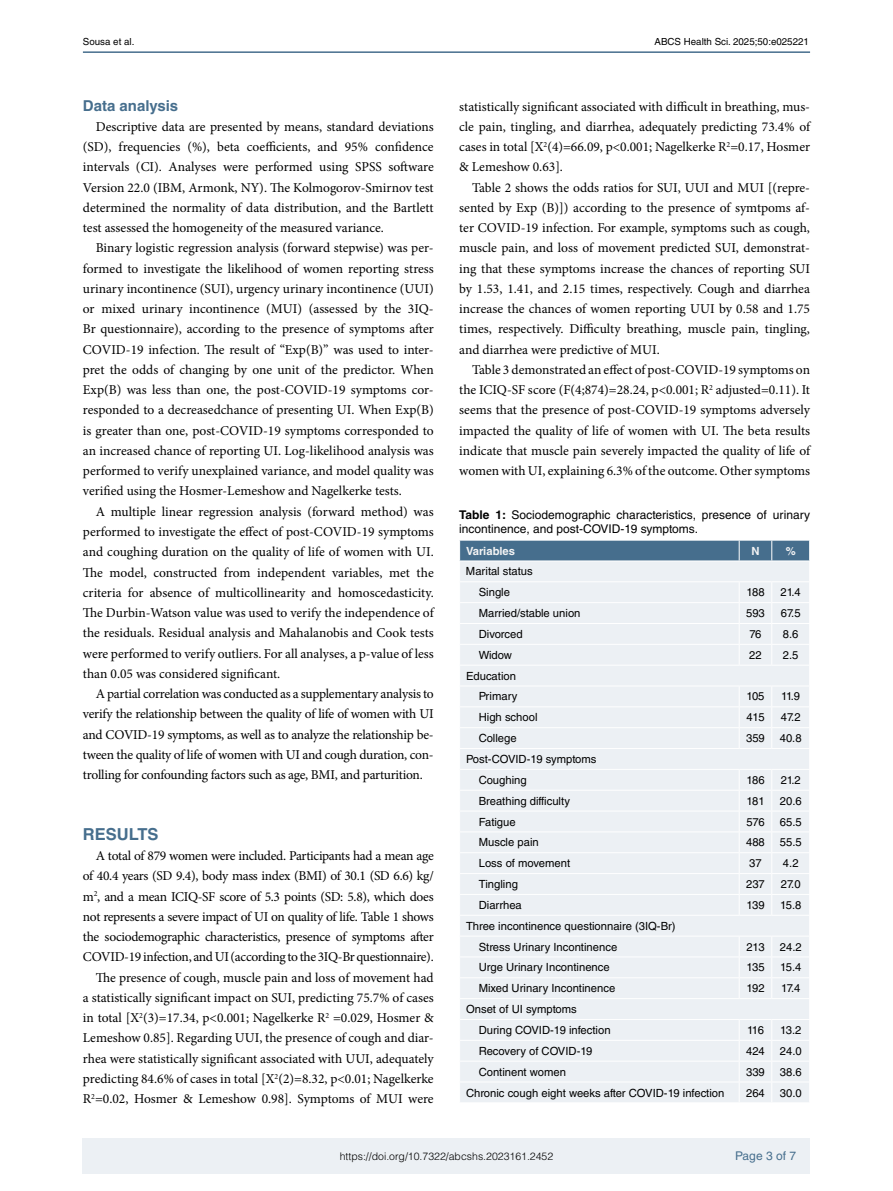
<style>
.page{position:relative;width:893px;height:1191px;background:#fff}
.page>*{position:absolute;margin:0;border:0;box-sizing:border-box;transform-origin:0 0}
.t1{font:700 16.5px "Helvetica LT Std";color:#466e8d}
.t2{font:700 15px "Helvetica LT Std";color:#466e8d}
.t3{font:13.5px/20.2px "Minion Pro";letter-spacing:-.01em;color:#000;text-align:justify}
.t4{font:12px/14.4px "Helvetica LT Std";color:#000}
.t5{font:12px "Helvetica LT Std";color:#466e8d}
.t6{font:11.25px/20.9px "Helvetica LT Std";color:#000}
.t7{font:700 11.25px "Helvetica LT Std";color:#f3f3f4}
.t8{font:300 10.5px "Helvetica LT Std";color:#000}
.t9{font:9.75px "Helvetica LT Std";color:#000}
.s1{font-weight:700}
</style>
<div class="page">
<hr style="left:83px;top:51px;width:727px;height:2px;background:#466e8d">
<div style="left:83px;top:1138px;width:727px;height:35px;background:#ecf0f4"></div>
<svg style="left:459px;top:540px;width:351px;height:562px;background:#e7ecf1"></svg>
<p class="t9" style="left:83px;top:36px;width:53px">Sousa et al.</p>
<p class="t9" style="left:655px;top:36px;width:156px">ABCS Health Sci. 2025;50:e025221</p>
<p class="t2" style="left:83px;top:96px;width:97px">Data analysis</p>
<p class="t3" style="left:83px;top:116px;width:352px;text-indent:13px">Descriptive data are presented by means, standard deviations (SD), frequencies (%), beta coefficients, and 95% confidence intervals (CI). Analyses were performed using SPSS software Version 22.0 (IBM, Armonk, NY). The Kolmogorov-Smirnov test determined the normality of data distribution, and the Bartlett test assessed the homogeneity of the measured variance.</p>
<p class="t3" style="left:83px;top:238px;width:352px;text-indent:13px">Binary logistic regression analysis (forward stepwise) was per&shy;formed to investigate the likelihood of women reporting stress urinary incontinence (SUI), urgency urinary incontinence (UUI) or mixed urinary incontinence (MUI) (assessed by the 3IQ-Br questionnaire), according to the presence of symptoms after COVID-19 infection. The result of “Exp(B)” was used to inter&shy;pret the odds of changing by one unit of the predictor. When Exp(B) was less than one, the post-COVID-19 symptoms cor&shy;responded to a decreasedchance of presenting UI. When Exp(B) is greater than one, post-COVID-19 symptoms corresponded to an increased chance of reporting UI. Log-likelihood analysis was performed to verify unexplained variance, and model quality was verified using the Hosmer-Lemeshow and Nagelkerke tests.</p>
<p class="t3" style="left:83px;top:501px;width:352px;text-indent:13px">A multiple linear regression analysis (forward method) was performed to investigate the effect of post-COVID-19 symptoms and coughing duration on the quality of life of women with UI.<br>The model, constructed from independent variables, met the criteria for absence of multicollinearity and homoscedasticity.<br>The Durbin-Watson value was used to verify the independence of the residuals. Residual analysis and Mahalanobis and Cook tests were performed to verify outliers. For all analyses, a p-value of less than 0.05 was considered significant.</p>
<p class="t3" style="left:83px;top:683px;width:352px;text-indent:13px">A partial correlation was conducted as a supplementary analysis to verify the relationship between the quality of life of women with UI and COVID-19 symptoms, as well as to analyze the relationship be&shy;tween the quality of life of women with UI and cough duration, con&shy;trolling for confounding factors such as age, BMI, and parturition.</p>
<p class="t1" style="left:83px;top:824px;width:77px">RESULTS</p>
<p class="t3" style="left:83px;top:845px;width:352px;text-align:right">A total of 879 women were included. Participants had a mean age of 40.4 years (SD 9.4), body mass index (BMI) of 30.1 (SD 6.6) kg/ m<sup>2</sup>, and a mean ICIQ-SF score of 5.3 points (SD: 5.8), which does not represents a severe impact of UI on quality of life. Table 1 shows the sociodemographic characteristics, presence of symptoms after COVID-19 infection, and UI (according to the 3IQ-Br questionnaire).<br>The presence of cough, muscle pain and loss of movement had<br>a statistically significant impact on SUI, predicting 75.7% of cases in total [X<sup>2</sup>(3)=17.34, p&lt;0.001; Nagelkerke R<sup>2</sup> =0.029, Hosmer &amp; Lemeshow 0.85]. Regarding UUI, the presence of cough and diar&shy;rhea were statistically significant associated with UUI, adequately predicting 84.6% of cases in total [X<sup>2</sup>(2)=8.32, p&lt;0.01; Nagelkerke R<sup>2</sup>=0.02, Hosmer &amp; Lemeshow 0.98]. Symptoms of MUI were</p>
<p class="t3" style="left:459px;top:96px;width:352px">statistically significant associated with difficult in breathing, mus&shy;cle pain, tingling, and diarrhea, adequately predicting 73.4% of cases in total [X<sup>2</sup>(4)=66.09, p&lt;0.001; Nagelkerke R<sup>2</sup>=0.17, Hosmer &amp; Lemeshow 0.63].</p>
<p class="t3" style="left:459px;top:177px;width:352px;text-indent:13px">Table 2 shows the odds ratios for SUI, UUI and MUI [(repre&shy;sented by Exp (B)]) according to the presence of symtpoms af&shy;ter COVID-19 infection. For example, symptoms such as cough, muscle pain, and loss of movement predicted SUI, demonstrat&shy;ing that these symptoms increase the chances of reporting SUI by 1.53, 1.41, and 2.15 times, respectively. Cough and diarrhea increase the chances of women reporting UUI by 0.58 and 1.75 times, respectively. Difficulty breathing, muscle pain, tingling, and diarrhea were predictive of MUI.</p>
<p class="t3" style="left:459px;top:359px;width:352px;text-indent:13px">Table 3 demonstrated an effect of post-COVID-19 symptoms on the ICIQ-SF score (F(4;874)=28.24, p&lt;0.001; R<sup>2</sup> adjusted=0.11). It seems that the presence of post-COVID-19 symptoms adversely impacted the quality of life of women with UI. The beta results indicate that muscle pain severely impacted the quality of life of women with UI, explaining 6.3% of the outcome. Other symptoms</p>
<p class="t4" style="left:459px;top:507px;width:352px"><span class="s1">Table 1:</span> Sociodemographic characteristics, presence of urinary incontinence, and post-COVID-19 symptoms.</p>
<p class="t7" style="left:466px;top:544px;width:51px">Variables</p>
<p class="t7" style="left:751px;top:544px;width:10px">N</p>
<p class="t7" style="left:786px;top:544px;width:12px">%</p>
<p class="t6" style="left:479px;top:561px;width:56px;text-indent:-13px">Marital status<br>Single</p>
<p class="t6" style="left:746px;top:582px;width:20px">188</p>
<p class="t6" style="left:781px;top:582px;width:22px">21.4</p>
<p class="t6" style="left:479px;top:602px;width:103px">Married/stable union</p>
<p class="t6" style="left:746px;top:602px;width:20px">593</p>
<p class="t6" style="left:781px;top:602px;width:21px">67.5</p>
<p class="t6" style="left:479px;top:623px;width:45px">Divorced</p>
<p class="t6" style="left:749px;top:623px;width:14px">76</p>
<p class="t6" style="left:783px;top:623px;width:17px">8.6</p>
<p class="t6" style="left:479px;top:644px;width:35px">Widow</p>
<p class="t6" style="left:749px;top:644px;width:14px">22</p>
<p class="t6" style="left:783px;top:644px;width:17px">2.5</p>
<p class="t6" style="left:466px;top:665px;width:53px;text-align:right">Education<br>Primary</p>
<p class="t6" style="left:746px;top:686px;width:20px">105</p>
<p class="t6" style="left:781px;top:686px;width:20px">11.9</p>
<p class="t6" style="left:479px;top:707px;width:60px">High school</p>
<p class="t6" style="left:746px;top:707px;width:20px">415</p>
<p class="t6" style="left:781px;top:707px;width:21px">47.2</p>
<p class="t6" style="left:479px;top:728px;width:39px">College</p>
<p class="t6" style="left:746px;top:728px;width:20px">359</p>
<p class="t6" style="left:780px;top:728px;width:23px">40.8</p>
<p class="t6" style="left:479px;top:748px;width:119px;text-indent:-13px">Post-COVID-19 symptoms<br>Coughing</p>
<p class="t6" style="left:746px;top:769px;width:20px">186</p>
<p class="t6" style="left:781px;top:769px;width:22px">21.2</p>
<p class="t6" style="left:479px;top:790px;width:93px">Breathing difficulty</p>
<p class="t6" style="left:746px;top:790px;width:20px">181</p>
<p class="t6" style="left:780px;top:790px;width:23px">20.6</p>
<p class="t6" style="left:479px;top:811px;width:38px">Fatigue</p>
<p class="t6" style="left:746px;top:811px;width:20px">576</p>
<p class="t6" style="left:780px;top:811px;width:23px">65.5</p>
<p class="t6" style="left:479px;top:832px;width:62px">Muscle pain</p>
<p class="t6" style="left:746px;top:832px;width:20px">488</p>
<p class="t6" style="left:780px;top:832px;width:23px">55.5</p>
<p class="t6" style="left:479px;top:853px;width:93px">Loss of movement</p>
<p class="t6" style="left:749px;top:853px;width:14px">37</p>
<p class="t6" style="left:783px;top:853px;width:17px">4.2</p>
<p class="t6" style="left:479px;top:873px;width:41px">Tingling</p>
<p class="t6" style="left:746px;top:873px;width:20px">237</p>
<p class="t6" style="left:781px;top:873px;width:21px">27.0</p>
<p class="t6" style="left:479px;top:894px;width:45px">Diarrhea</p>
<p class="t6" style="left:746px;top:894px;width:20px">139</p>
<p class="t6" style="left:780px;top:894px;width:23px">15.8</p>
<p class="t6" style="left:479px;top:915px;width:198px;text-indent:-13px">Three incontinence questionnaire (3IQ-Br)<br>Stress Urinary Incontinence</p>
<p class="t6" style="left:746px;top:936px;width:20px">213</p>
<p class="t6" style="left:780px;top:936px;width:23px">24.2</p>
<p class="t6" style="left:479px;top:957px;width:132px">Urge Urinary Incontinence</p>
<p class="t6" style="left:746px;top:957px;width:20px">135</p>
<p class="t6" style="left:780px;top:957px;width:23px">15.4</p>
<p class="t6" style="left:479px;top:978px;width:138px">Mixed Urinary Incontinence</p>
<p class="t6" style="left:746px;top:978px;width:20px">192</p>
<p class="t6" style="left:781px;top:978px;width:21px">17.4</p>
<p class="t6" style="left:479px;top:998px;width:133px;text-indent:-13px">Onset of UI symptoms<br>During COVID-19 infection</p>
<p class="t6" style="left:747px;top:1019px;width:19px">116</p>
<p class="t6" style="left:780px;top:1019px;width:23px">13.2</p>
<p class="t6" style="left:479px;top:1040px;width:115px">Recovery of COVID-19</p>
<p class="t6" style="left:746px;top:1040px;width:20px">424</p>
<p class="t6" style="left:780px;top:1040px;width:23px">24.0</p>
<p class="t6" style="left:479px;top:1061px;width:89px">Continent women</p>
<p class="t6" style="left:746px;top:1061px;width:20px">339</p>
<p class="t6" style="left:780px;top:1061px;width:23px">38.6</p>
<p class="t6" style="left:466px;top:1082px;width:260px">Chronic cough eight weeks after COVID-19 infection</p>
<p class="t6" style="left:746px;top:1082px;width:20px">264</p>
<p class="t6" style="left:780px;top:1082px;width:23px">30.0</p>
<p class="t8" style="left:340px;top:1149px;width:215px">https://doi.org/10.7322/abcshs.2023161.2452</p>
<p class="t5" style="left:735px;top:1148px;width:62px">Page 3 of 7</p>
</div>
